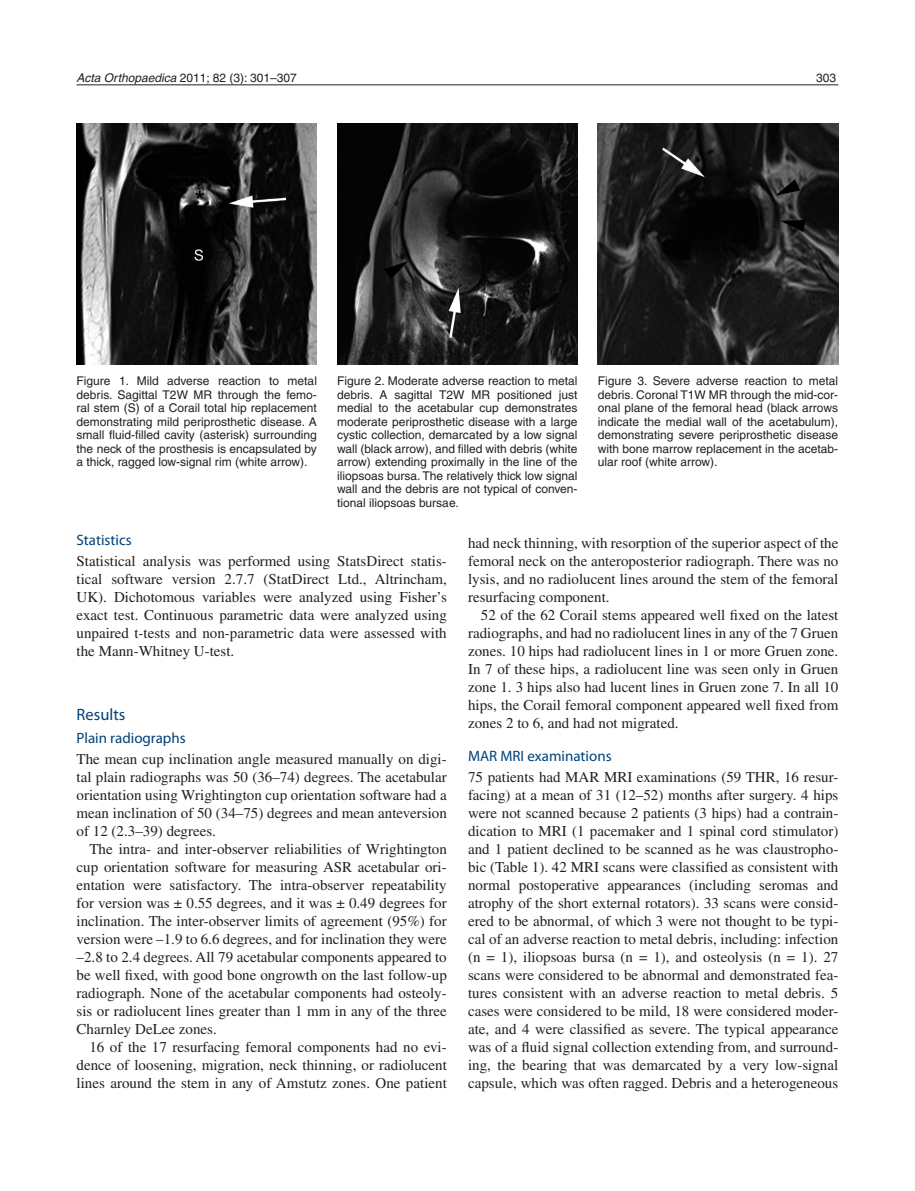
<style>
.page{position:relative;width:915px;height:1191px;background:#fff}
.page>*{position:absolute;margin:0;border:0;box-sizing:border-box;transform-origin:0 0}
._2-Rubrik{font:16.5px "Myriad Pro";color:#004279}
._4-Brödstart{font:15px/18px "Times";color:#231f20;text-align:justify}
._5-Brödtext{font:15px/18px "Times";color:#231f20;text-align:justify}
._3-Underrubrik{font:15px "Myriad Pro";color:#004279}
._6-Figurtext{font:12px/13.5px "Helvetica";color:#231f20;text-align:justify}
.s1{font-style:italic}
</style>
<div class="page">
<hr style="left:77px;top:85px;width:761px;height:1px;background:#231f20">
<img style="left:76px;top:124px;width:241px;height:240px">
<img style="left:337px;top:124px;width:240px;height:240px">
<img style="left:597px;top:124px;width:240px;height:240px">
<p class="_6-Figurtext" style="left:77px;top:71px;width:222px"><span class="s1">Acta Orthopaedica</span> 2011; 82 (3): 301–307</p>
<p class="_6-Figurtext" style="left:816px;top:71px;width:22px">303</p>
<p class="_6-Figurtext" style="left:77px;top:374px;width:242px">Figure 1. Mild adverse reaction to metal debris. Sagittal T2W MR through the femo&shy;ral stem (S) of a Corail total hip replacement demonstrating mild periprosthetic disease. A small fluid-filled cavity (asterisk) surrounding the neck of the prosthesis is encapsulated by a thick, ragged low-signal rim (white arrow).</p>
<p class="_6-Figurtext" style="left:337px;top:374px;width:242px">Figure 2. Moderate adverse reaction to metal debris. A sagittal T2W MR positioned just medial to the acetabular cup demonstrates moderate periprosthetic disease with a large cystic collection, demarcated by a low signal wall (black arrow), and filled with debris (white arrow) extending proximally in the line of the iliopsoas bursa. The relatively thick low signal wall and the debris are not typical of conven&shy;tional iliopsoas bursae.</p>
<p class="_6-Figurtext" style="left:597px;top:374px;width:242px">Figure 3. Severe adverse reaction to metal debris. Coronal T1W MR through the mid-cor&shy;onal plane of the femoral head (black arrows indicate the medial wall of the acetabulum), demonstrating severe periprosthetic disease with bone marrow replacement in the acetab&shy;ular roof (white arrow).</p>
<p class="_3-Underrubrik" style="left:77px;top:530px;width:57px">Statistics</p>
<p class="_4-Brödstart" style="left:77px;top:551px;width:371px">Statistical analysis was performed using StatsDirect statis&shy;tical software version 2.7.7 (StatDirect Ltd., Altrincham, UK). Dichotomous variables were analyzed using Fisher’s exact test. Continuous parametric data were analyzed using unpaired t-tests and non-parametric data were assessed with the Mann-Whitney U-test.</p>
<p class="_2-Rubrik" style="left:77px;top:704px;width:50px">Results</p>
<p class="_3-Underrubrik" style="left:77px;top:728px;width:111px">Plain radiographs</p>
<p class="_4-Brödstart" style="left:77px;top:749px;width:371px">The mean cup inclination angle measured manually on digi&shy;tal plain radiographs was 50 (36–74) degrees. The acetabular orientation using Wrightington cup orientation software had a mean inclination of 50 (34–75) degrees and mean anteversion of 12 (2.3–39) degrees.</p>
<p class="_5-Brödtext" style="left:77px;top:839px;width:371px;text-indent:13px">The intra- and inter-observer reliabilities of Wrightington cup orientation software for measuring ASR acetabular ori&shy;entation were satisfactory. The intra-observer repeatability for version was ± 0.55 degrees, and it was ± 0.49 degrees for inclination. The inter-observer limits of agreement (95%) for version were –1.9 to 6.6 degrees, and for inclination they were –2.8 to 2.4 degrees. All 79 acetabular components appeared to be well fixed, with good bone ongrowth on the last follow-up radiograph. None of the acetabular components had osteoly&shy;sis or radiolucent lines greater than 1 mm in any of the three Charnley DeLee zones.</p>
<p class="_5-Brödtext" style="left:77px;top:1037px;width:371px;text-indent:13px">16 of the 17 resurfacing femoral components had no evi&shy;dence of loosening, migration, neck thinning, or radiolucent lines around the stem in any of Amstutz zones. One patient</p>
<p class="_5-Brödtext" style="left:468px;top:533px;width:371px">had neck thinning, with resorption of the superior aspect of the femoral neck on the anteroposterior radiograph. There was no lysis, and no radiolucent lines around the stem of the femoral resurfacing component.</p>
<p class="_5-Brödtext" style="left:468px;top:605px;width:371px;text-indent:13px">52 of the 62 Corail stems appeared well fixed on the latest radiographs, and had no radiolucent lines in any of the 7 Gruen zones. 10 hips had radiolucent lines in 1 or more Gruen zone.<br>In 7 of these hips, a radiolucent line was seen only in Gruen zone 1. 3 hips also had lucent lines in Gruen zone 7. In all 10 hips, the Corail femoral component appeared well fixed from zones 2 to 6, and had not migrated.</p>
<p class="_3-Underrubrik" style="left:468px;top:746px;width:145px">MAR MRI examinations</p>
<p class="_4-Brödstart" style="left:468px;top:767px;width:371px">75 patients had MAR MRI examinations (59 THR, 16 resur&shy;facing) at a mean of 31 (12–52) months after surgery. 4 hips were not scanned because 2 patients (3 hips) had a contrain&shy;dication to MRI (1 pacemaker and 1 spinal cord stimulator) and 1 patient declined to be scanned as he was claustropho&shy;bic (Table 1). 42 MRI scans were classified as consistent with normal postoperative appearances (including seromas and atrophy of the short external rotators). 33 scans were consid&shy;ered to be abnormal, of which 3 were not thought to be typi&shy;cal of an adverse reaction to metal debris, including: infection (n = 1), iliopsoas bursa (n = 1), and osteolysis (n = 1). 27 scans were considered to be abnormal and demonstrated fea&shy;tures consistent with an adverse reaction to metal debris. 5 cases were considered to be mild, 18 were considered moder&shy;ate, and 4 were classified as severe. The typical appearance was of a fluid signal collection extending from, and surround&shy;ing, the bearing that was demarcated by a very low-signal capsule, which was often ragged. Debris and a heterogeneous</p>
</div>
